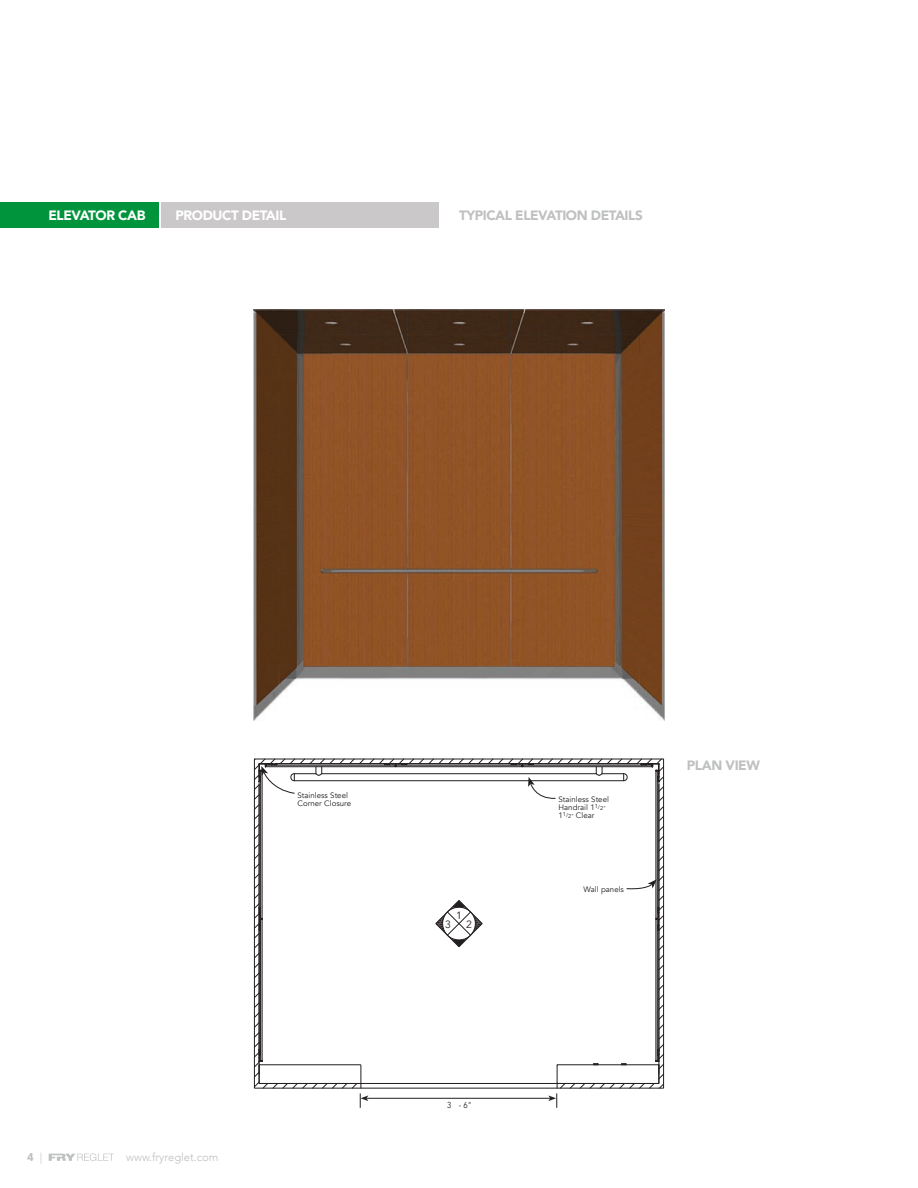
<style>
.page{position:relative;width:918px;height:1188px;background:#fff}
.page>*{position:absolute;margin:0;border:0;box-sizing:border-box;transform-origin:0 0}
.Body_Text{font:900 13.5px "Avenir";letter-spacing:-.03em;color:#bfc0c1}
.Body_Text-2{font:900 13.5px "Avenir";letter-spacing:-.03em;color:#fff}
.t1{font:300 11.25px "Avenir";color:#bfc0c1}
.t2{font:900 11.25px "Avenir";color:#bfc0c1}
.t3{font:10.5px "Avenir";color:#231f20}
._2-column_chart_tabs{font:8.7px "Avenir";color:#231f20;scale:.89 1}
._2-column_chart_tabs-2{font:7.95px "Avenir";color:#231f20}
.s1{font-weight:300}
.s2{font-size:5.7px}
</style>
<div class="page">
<svg style="left:49px;top:1153px;width:65px;height:8px"></svg>
<div style="left:162px;top:202px;width:277px;height:26px;background:#cac8c8"></div>
<div style="left:0;top:202px;width:159px;height:26px;background:#00943d"></div>
<img style="left:253px;top:310px;width:412px;height:411px">
<svg style="left:254px;top:758px;width:410px;height:350px"></svg>
<p class="Body_Text-2" style="left:48px;top:204px;width:99px">ELEVATOR CAB</p>
<p class="Body_Text-2" style="left:175px;top:204px;width:112px">PRODUCT DETAIL</p>
<p class="Body_Text" style="left:459px;top:204px;width:185px">TYPICAL ELEVATION DETAILS</p>
<p class="_2-column_chart_tabs-2" style="left:298px;top:791px;width:52px">Stainless Steel</p>
<p class="_2-column_chart_tabs-2" style="left:298px;top:799px;width:55px">Corner Closure</p>
<p class="t2" style="left:27px;top:1147px;width:17px">4 <span class="s1">|</span></p>
<p class="t1" style="left:126px;top:1150px;width:94px">www.fryreglet.com</p>
<p class="t3" style="left:456px;top:909px;width:7px">1</p>
<p class="t3" style="left:445px;top:918px;width:7px">3</p>
<p class="t3" style="left:466px;top:918px;width:7px">2</p>
<p class="_2-column_chart_tabs" style="left:447px;top:1100px;width:29px">3 - 6"</p>
<p class="_2-column_chart_tabs-2" style="left:559px;top:795px;width:52px">Stainless Steel</p>
<p class="_2-column_chart_tabs-2" style="left:559px;top:803px;width:49px">Handrail 1<sup>1</sup><span class="s2">/2"</span></p>
<p class="_2-column_chart_tabs-2" style="left:559px;top:811px;width:37px">1<sup>1</sup><span class="s2">/2"</span> Clear</p>
<p class="_2-column_chart_tabs-2" style="left:584px;top:885px;width:42px">Wall panels</p>
<p class="Body_Text" style="left:687px;top:754px;width:75px">PLAN VIEW</p>
</div>
